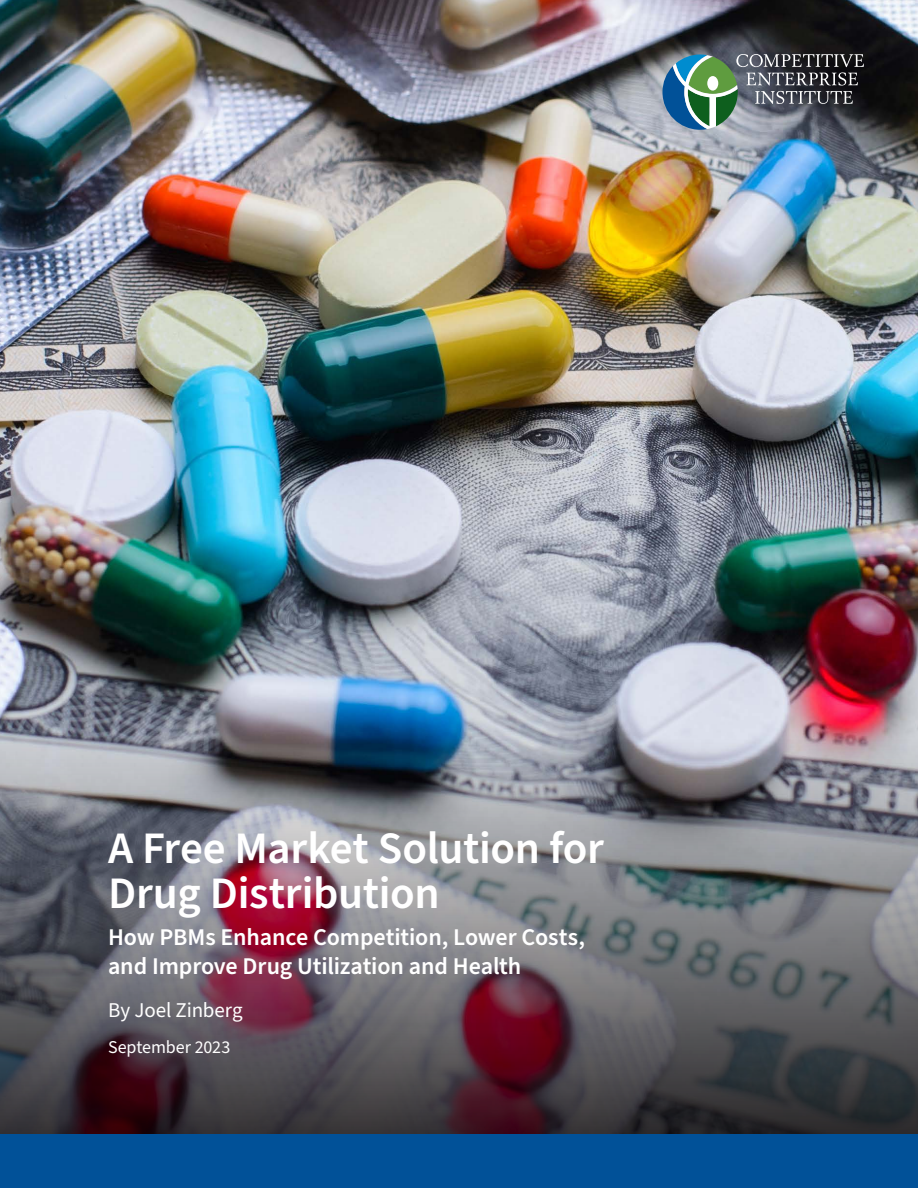
<style>
.page{position:relative;width:918px;height:1188px;background:#fff}
.page>*{position:absolute;margin:0;border:0;box-sizing:border-box;transform-origin:0 0}
.t1{font:600 45px/45px "Source Sans Pro";letter-spacing:-.01em;color:#fff}
.Subtitle{font:600 24px/28.5px "Source Sans Pro";letter-spacing:-.005em;color:#fff}
.t2{font:21px "Source Sans Pro";letter-spacing:-.005em;color:#fff}
.t3{font:18px "Source Sans Pro";letter-spacing:-.005em;color:#fff}
</style>
<div class="page">
<img style="left:0;top:0;width:918px;height:738px">
<svg style="left:662px;top:54px;width:202px;height:76px;background:#5a6e70"></svg>
<div style="left:707px;top:76px;width:11px;height:15px;background:#fff;border-radius:50%"></div>
<div style="left:0;top:1134px;width:918px;height:54px;background:#015198"></div>
<img style="left:0;top:738px;width:918px;height:396px">
<p class="t1" style="left:108px;top:827px;width:498px">A Free Market Solution for<br>Drug Distribution</p>
<p class="Subtitle" style="left:108px;top:924px;width:479px">How PBMs Enhance Competition, Lower Costs, and Improve Drug Utilization and Health</p>
<p class="t2" style="left:108px;top:996px;width:136px">By Joel Zinberg</p>
<p class="t3" style="left:108px;top:1035px;width:124px">September 2023</p>
</div>
